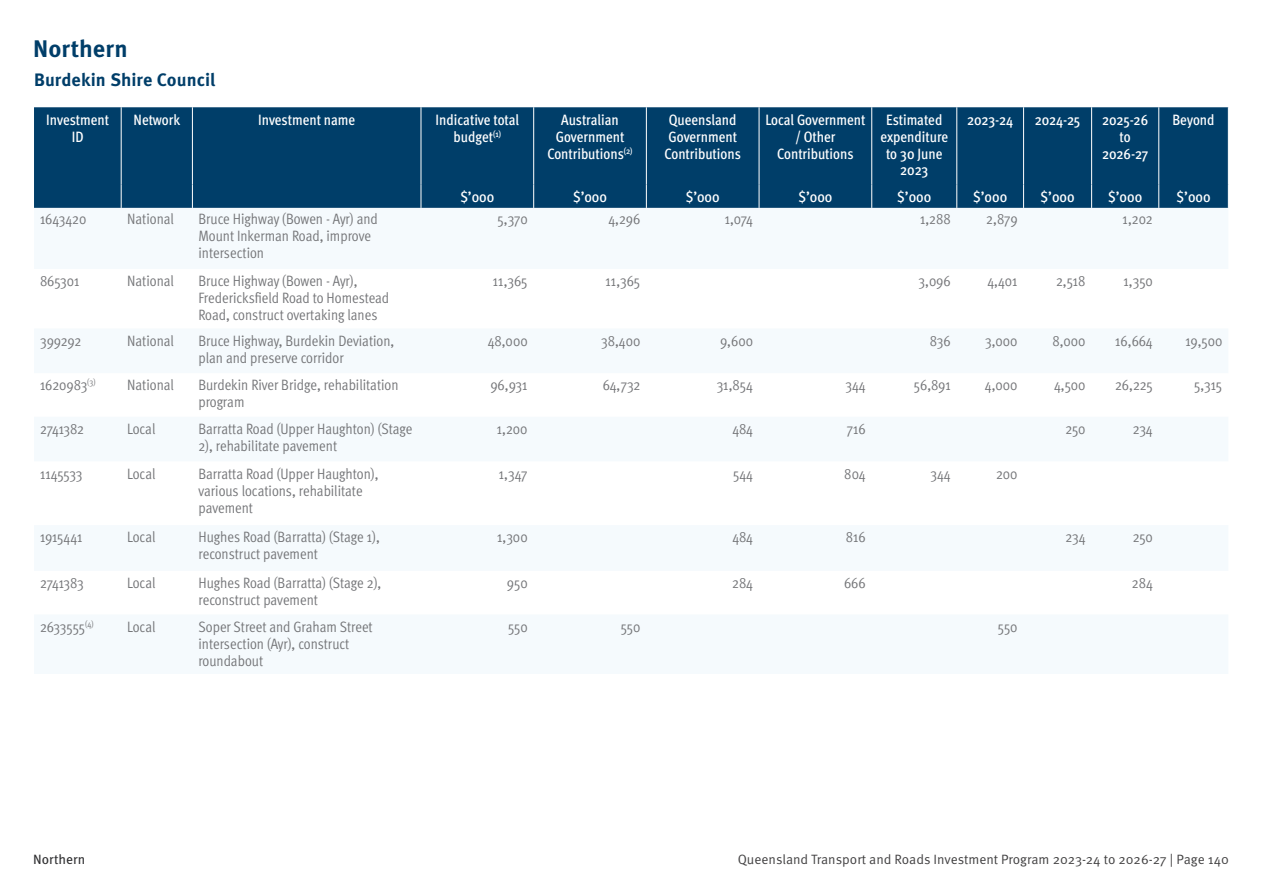
<style>
.page{position:relative;width:1263px;height:893px;background:#fff}
.page>*{position:absolute;margin:0;border:0;box-sizing:border-box;transform-origin:0 0}
.t1{font:700 24px "Meta Pro";letter-spacing:.005em;color:#003e69}
.t2{font:700 18px "Meta Pro";color:#003e69}
.Table_body_left{font:15px/17px "Meta Pro Cond Norm";letter-spacing:-.005em;color:#737477}
.Table_heading{font:500 condensed 15px/17px "Meta Pro";color:#fff;text-align:center}
.Table_body_right{font:15px "Meta Pro Cond Norm";letter-spacing:-.005em;color:#737477}
.Table_body_left-2{font:15px "Meta Pro Cond Norm";letter-spacing:-.025em;color:#737477}
.Table_body_left-3{font:15px "Meta Pro Cond Norm";letter-spacing:-.03em;color:#737477}
.t3{font:13.5px "Meta Pro Norm";color:#424142}
.t4{font:13.5px "Meta Pro";color:#2f2f31}
</style>
<div class="page">
<div style="left:34px;top:107px;width:1194px;height:101px;background:#003e69"></div>
<svg style="left:1228px;top:185px;width:1px;height:23px"></svg>
<hr style="left:121px;top:107px;width:1px;height:78px;background:#fff">
<hr style="left:192px;top:107px;width:1px;height:78px;background:#fff">
<svg style="left:121px;top:185px;width:1px;height:23px"></svg>
<svg style="left:192px;top:185px;width:1px;height:23px"></svg>
<hr style="left:421px;top:107px;width:1px;height:78px;background:#fff">
<hr style="left:533px;top:107px;width:1px;height:78px;background:#fff">
<hr style="left:646px;top:107px;width:1px;height:78px;background:#fff">
<hr style="left:759px;top:107px;width:1px;height:78px;background:#fff">
<hr style="left:871px;top:107px;width:1px;height:78px;background:#fff">
<svg style="left:421px;top:185px;width:1px;height:23px"></svg>
<svg style="left:533px;top:185px;width:1px;height:23px"></svg>
<svg style="left:646px;top:185px;width:1px;height:23px"></svg>
<svg style="left:759px;top:185px;width:1px;height:23px"></svg>
<svg style="left:871px;top:185px;width:1px;height:23px"></svg>
<svg style="left:956px;top:185px;width:1px;height:23px"></svg>
<svg style="left:1023px;top:185px;width:1px;height:23px"></svg>
<svg style="left:1091px;top:185px;width:1px;height:23px"></svg>
<svg style="left:1158px;top:185px;width:1px;height:23px"></svg>
<hr style="left:956px;top:107px;width:1px;height:78px;background:#fff">
<hr style="left:1023px;top:107px;width:1px;height:78px;background:#fff">
<hr style="left:1091px;top:107px;width:1px;height:78px;background:#fff">
<hr style="left:1158px;top:107px;width:1px;height:78px;background:#fff">
<h1 class="t1" style="left:33px;top:29px;width:96px">Northern</h1>
<p class="t2" style="left:34px;top:66px;width:183px">Burdekin Shire Council</p>
<p class="Table_heading" style="left:46px;top:110px;width:64px">Investment<br>ID</p>
<p class="Table_heading" style="left:134px;top:110px;width:48px">Network</p>
<p class="Table_heading" style="left:258px;top:110px;width:99px">Investment name</p>
<p class="Table_heading" style="left:436px;top:110px;width:85px">Indicative total budget<sup>(1)</sup></p>
<p class="Table_heading" style="left:547px;top:110px;width:87px">Australian<br>Government<br>Contributions<sup>(2)</sup></p>
<p class="Table_heading" style="left:664px;top:110px;width:78px;text-align:left">Queensland<br>Government<br>Contributions</p>
<p class="Table_heading" style="left:765px;top:110px;width:102px">Local Government / Other<br>Contributions</p>
<p class="Table_heading" style="left:880px;top:110px;width:69px">Estimated expenditure to 30 June<br>2023</p>
<p class="Table_heading" style="left:967px;top:110px;width:48px">2023-24</p>
<p class="Table_heading" style="left:1035px;top:110px;width:47px">2024-25</p>
<p class="Table_heading" style="left:1102px;top:110px;width:48px">2025-26 to<br>2026-27</p>
<p class="Table_heading" style="left:1172px;top:110px;width:43px">Beyond</p>
<p class="Table_heading" style="left:460px;top:187px;width:35px">$’000</p>
<p class="Table_heading" style="left:573px;top:187px;width:35px">$’000</p>
<p class="Table_heading" style="left:686px;top:187px;width:35px">$’000</p>
<p class="Table_heading" style="left:798px;top:187px;width:35px">$’000</p>
<p class="Table_heading" style="left:897px;top:187px;width:35px">$’000</p>
<p class="Table_heading" style="left:973px;top:187px;width:35px">$’000</p>
<p class="Table_heading" style="left:1041px;top:187px;width:35px">$’000</p>
<p class="Table_heading" style="left:1108px;top:187px;width:35px">$’000</p>
<p class="Table_heading" style="left:1176px;top:187px;width:35px">$’000</p>
<p class="Table_body_left" style="left:40px;top:210px;width:48px">1643420</p>
<p class="Table_body_left" style="left:127px;top:210px;width:48px">National</p>
<p class="Table_body_left" style="left:198px;top:210px;width:181px">Bruce Highway (Bowen - Ayr) and<br>Mount Inkerman Road, improve intersection</p>
<p class="Table_body_right" style="left:497px;top:208px;width:32px">5,370</p>
<p class="Table_body_right" style="left:608px;top:208px;width:33px">4,296</p>
<p class="Table_body_right" style="left:725px;top:208px;width:30px">1,074</p>
<p class="Table_body_right" style="left:920px;top:208px;width:32px">1,288</p>
<p class="Table_body_right" style="left:986px;top:208px;width:33px">2,879</p>
<p class="Table_body_right" style="left:1122px;top:208px;width:32px">1,202</p>
<p class="Table_body_left" style="left:40px;top:272px;width:41px">865301</p>
<p class="Table_body_left" style="left:127px;top:272px;width:48px">National</p>
<p class="Table_body_left" style="left:198px;top:272px;width:192px">Bruce Highway (Bowen - Ayr),<br>Fredericksfield Road to Homestead<br>Road, construct overtaking lanes</p>
<p class="Table_body_right" style="left:493px;top:270px;width:36px">11,365</p>
<p class="Table_body_right" style="left:605px;top:270px;width:36px">11,365</p>
<p class="Table_body_right" style="left:919px;top:270px;width:34px">3,096</p>
<p class="Table_body_right" style="left:987px;top:270px;width:32px">4,401</p>
<p class="Table_body_right" style="left:1056px;top:270px;width:31px">2,518</p>
<p class="Table_body_right" style="left:1123px;top:270px;width:31px">1,350</p>
<p class="Table_body_left" style="left:40px;top:331px;width:43px">399292</p>
<p class="Table_body_left" style="left:127px;top:331px;width:48px">National</p>
<p class="Table_body_left" style="left:198px;top:331px;width:197px">Bruce Highway, Burdekin Deviation, plan and preserve corridor</p>
<p class="Table_body_right" style="left:488px;top:330px;width:41px">48,000</p>
<p class="Table_body_right" style="left:601px;top:330px;width:41px">38,400</p>
<p class="Table_body_right" style="left:720px;top:330px;width:35px">9,600</p>
<p class="Table_body_right" style="left:930px;top:330px;width:22px">836</p>
<p class="Table_body_right" style="left:985px;top:330px;width:34px">3,000</p>
<p class="Table_body_right" style="left:1052px;top:330px;width:35px">8,000</p>
<p class="Table_body_right" style="left:1115px;top:330px;width:39px">16,664</p>
<p class="Table_body_right" style="left:1185px;top:330px;width:38px">19,500</p>
<p class="Table_body_left" style="left:40px;top:376px;width:57px">1620983<sup>(3)</sup></p>
<p class="Table_body_left" style="left:127px;top:376px;width:48px">National</p>
<p class="Table_body_left" style="left:198px;top:376px;width:202px">Burdekin River Bridge, rehabilitation program</p>
<p class="Table_body_right" style="left:490px;top:374px;width:39px">96,931</p>
<p class="Table_body_right" style="left:603px;top:374px;width:39px">64,732</p>
<p class="Table_body_right" style="left:717px;top:374px;width:38px">31,854</p>
<p class="Table_body_right" style="left:845px;top:374px;width:22px">344</p>
<p class="Table_body_right" style="left:914px;top:374px;width:38px">56,891</p>
<p class="Table_body_right" style="left:985px;top:374px;width:34px">4,000</p>
<p class="Table_body_right" style="left:1054px;top:374px;width:33px">4,500</p>
<p class="Table_body_right" style="left:1115px;top:374px;width:39px">26,225</p>
<p class="Table_body_right" style="left:1194px;top:374px;width:30px">5,315</p>
<p class="Table_body_left-2" style="left:40px;top:418px;width:45px">2741382</p>
<p class="Table_body_left" style="left:127px;top:419px;width:30px">Local</p>
<p class="Table_body_left" style="left:198px;top:419px;width:216px">Barratta Road (Upper Haughton) (Stage<br>2), rehabilitate pavement</p>
<p class="Table_body_right" style="left:497px;top:418px;width:32px">1,200</p>
<p class="Table_body_right" style="left:732px;top:418px;width:22px">484</p>
<p class="Table_body_right" style="left:846px;top:418px;width:21px">716</p>
<p class="Table_body_right" style="left:1065px;top:418px;width:22px">250</p>
<p class="Table_body_right" style="left:1133px;top:418px;width:22px">234</p>
<p class="Table_body_left" style="left:40px;top:464px;width:44px">1145533</p>
<p class="Table_body_left" style="left:127px;top:464px;width:30px">Local</p>
<p class="Table_body_left" style="left:198px;top:464px;width:182px">Barratta Road (Upper Haughton), various locations, rehabilitate pavement</p>
<p class="Table_body_right" style="left:499px;top:463px;width:30px">1,347</p>
<p class="Table_body_right" style="left:733px;top:463px;width:22px">544</p>
<p class="Table_body_right" style="left:844px;top:463px;width:23px">804</p>
<p class="Table_body_right" style="left:930px;top:463px;width:22px">344</p>
<p class="Table_body_right" style="left:996px;top:463px;width:23px">200</p>
<p class="Table_body_left" style="left:40px;top:528px;width:44px">1915441</p>
<p class="Table_body_left" style="left:127px;top:528px;width:30px">Local</p>
<p class="Table_body_left" style="left:198px;top:528px;width:183px">Hughes Road (Barratta) (Stage 1), reconstruct pavement</p>
<p class="Table_body_right" style="left:497px;top:526px;width:32px">1,300</p>
<p class="Table_body_right" style="left:732px;top:526px;width:22px">484</p>
<p class="Table_body_right" style="left:846px;top:526px;width:21px">816</p>
<p class="Table_body_right" style="left:1065px;top:526px;width:22px">234</p>
<p class="Table_body_right" style="left:1133px;top:526px;width:22px">250</p>
<p class="Table_body_left-3" style="left:40px;top:572px;width:45px">2741383</p>
<p class="Table_body_left" style="left:127px;top:574px;width:30px">Local</p>
<p class="Table_body_left" style="left:198px;top:574px;width:184px">Hughes Road (Barratta) (Stage 2), reconstruct pavement</p>
<p class="Table_body_right" style="left:507px;top:572px;width:22px">950</p>
<p class="Table_body_right" style="left:732px;top:572px;width:22px">284</p>
<p class="Table_body_right" style="left:844px;top:572px;width:23px">666</p>
<p class="Table_body_right" style="left:1132px;top:572px;width:22px">284</p>
<p class="Table_body_left" style="left:40px;top:617px;width:55px">2633555<sup>(4)</sup></p>
<p class="Table_body_left" style="left:127px;top:617px;width:30px">Local</p>
<p class="Table_body_left" style="left:198px;top:617px;width:176px">Soper Street and Graham Street intersection (Ayr), construct roundabout</p>
<p class="Table_body_right" style="left:508px;top:616px;width:21px">550</p>
<p class="Table_body_right" style="left:621px;top:616px;width:21px">550</p>
<p class="Table_body_right" style="left:998px;top:616px;width:21px">550</p>
<p class="t4" style="left:33px;top:849px;width:54px">Northern</p>
<p class="t3" style="left:738px;top:849px;width:493px">Queensland Transport and Roads Investment Program 2023-24 to 2026-27 | Page 140</p>
</div>
